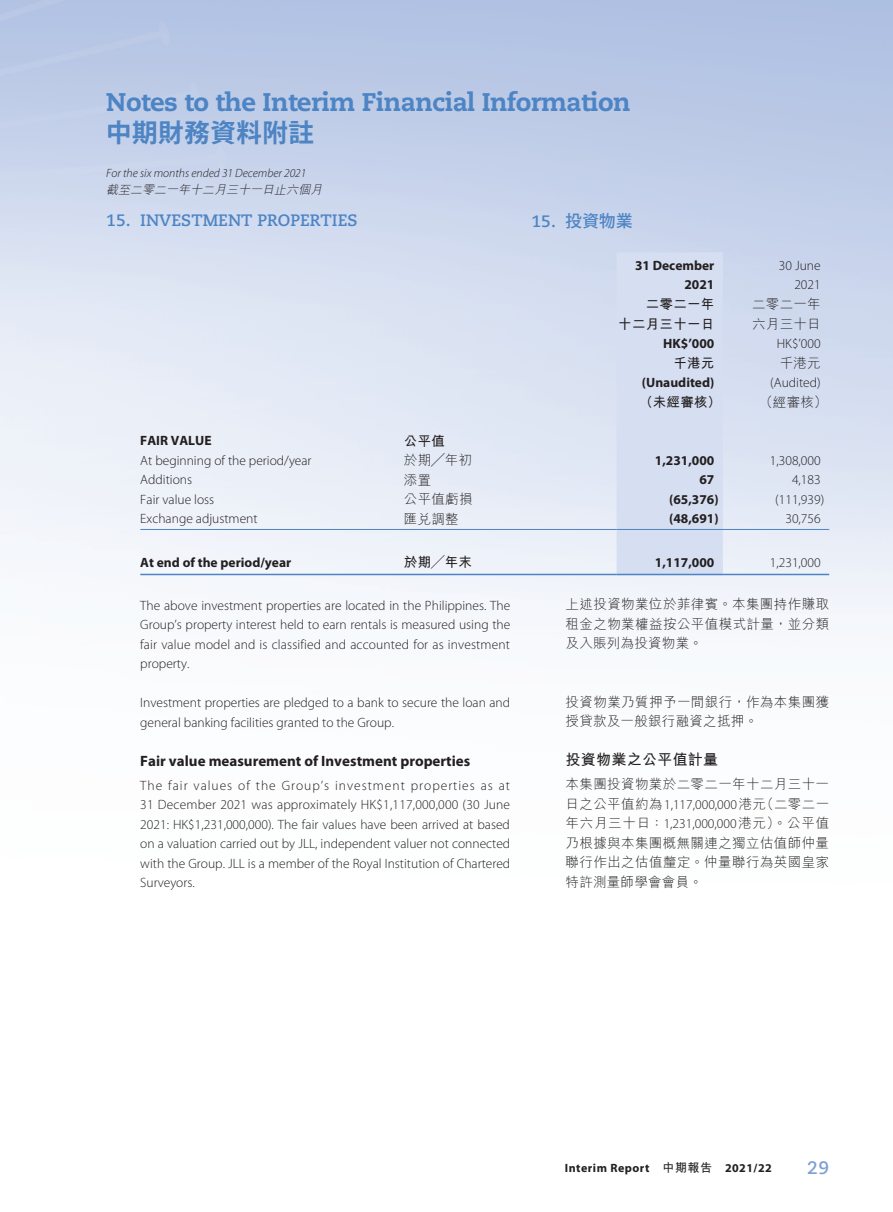
<style>
.page{position:relative;width:893px;height:1212px;background:#fff}
.page>*{position:absolute;margin:0;border:0;box-sizing:border-box;transform-origin:0 0}
.t1{font:800 25.5px "Caecilia LT Std";letter-spacing:-.02em;color:#4d84c4}
.t2{font:700 25.5px "Koz Go Pr 6 N";letter-spacing:.02em;color:#4d84c4}
.t3{font:700 18px "Caecilia LT Std";color:#7fa0d3}
._01_H1_E{font:700 16.5px "Caecilia LT Std";color:#4d84c4}
._001_H1_C{font:500 16.5px "Koz Go Pr 6 N";color:#4d84c4}
._02_H2_E{font:700 15px "Myriad Pro";color:#231f20}
._002_H2_C{font:700 15px "M Hei HK";letter-spacing:.02em;color:#231f20}
._00_txt_E{font:300 13.5px/19.5px "Myriad Pro";color:#231f20;text-align:justify}
._000_txt_C{font:300 13.5px/19.5px "M Hei HK";letter-spacing:.03em;color:#231f20;text-align:justify}
._50_Table_txt{font:300 13.5px "Myriad Pro";color:#231f20}
._50_Table_txt-2{font:700 13.5px "Myriad Pro";color:#231f20}
._50_Table_txt-3{font:300 13.5px "M Hei HK";letter-spacing:.02em;color:#231f20}
._50_Table_txt-4{font:700 13.5px "M Hei HK";letter-spacing:.02em;color:#231f20}
.t4{font:italic 300 12px "Myriad Pro";color:#231f20}
.t5{font:700 12px "Myriad Pro";letter-spacing:.04em;color:#231f20}
.t6{font:italic 300 12px "M Hei HK";color:#231f20}
.s1{font-family:"Caecilia LT Std";font-weight:700}
.s2{font-family:"Myriad Pro"}
.s3{font-family:"M Hei HK"}
</style>
<div class="page">
<div style="left:617px;top:252px;width:106px;height:322px;background:#d6dff1"></div>
<hr style="left:140px;top:529px;width:264px;height:1px;background:#4d84c4">
<hr style="left:404px;top:529px;width:213px;height:1px;background:#4d84c4">
<hr style="left:617px;top:529px;width:106px;height:1px;background:#4d84c4">
<hr style="left:723px;top:529px;width:106px;height:1px;background:#4d84c4">
<hr style="left:140px;top:574px;width:264px;height:1px;background:#4d84c4">
<hr style="left:404px;top:574px;width:213px;height:1px;background:#4d84c4">
<hr style="left:617px;top:574px;width:106px;height:1px;background:#4d84c4">
<hr style="left:723px;top:574px;width:106px;height:1px;background:#4d84c4">
<h1 class="t1" style="left:106px;top:86px;width:526px">Notes to the Interim Financial Information</h1>
<h1 class="t2" style="left:106px;top:118px;width:209px">中期財務資料附註</h1>
<p class="t4" style="left:106px;top:165px;width:202px">For the six months ended 31 December 2021</p>
<p class="t6" style="left:106px;top:183px;width:220px">截至二零二一年十二月三十一日止六個月</p>
<p class="_01_H1_E" style="left:106px;top:211px;width:253px">15. INVESTMENT PROPERTIES</p>
<p class="_001_H1_C" style="left:531px;top:212px;width:103px"><span class="s1">15.</span> 投資物業</p>
<p class="_50_Table_txt-2" style="left:635px;top:256px;width:81px">31 December</p>
<p class="_50_Table_txt-2" style="left:684px;top:276px;width:31px">2021</p>
<p class="_50_Table_txt-4" style="left:646px;top:294px;width:70px">二零二一年</p>
<p class="_50_Table_txt-4" style="left:618px;top:314px;width:98px">十二月三十一日</p>
<p class="_50_Table_txt" style="left:779px;top:257px;width:43px">30 June</p>
<p class="_50_Table_txt" style="left:794px;top:276px;width:28px">2021</p>
<p class="_50_Table_txt-3" style="left:752px;top:297px;width:70px">二零二一年</p>
<p class="_50_Table_txt-3" style="left:752px;top:317px;width:70px">六月三十日</p>
<p class="_50_Table_txt-2" style="left:663px;top:334px;width:53px">HK$’000</p>
<p class="_50_Table_txt" style="left:777px;top:335px;width:45px">HK$’000</p>
<p class="_50_Table_txt-4" style="left:673px;top:353px;width:43px">千港元</p>
<p class="_50_Table_txt-3" style="left:780px;top:356px;width:43px">千港元</p>
<p class="_50_Table_txt-2" style="left:642px;top:373px;width:74px">(Unaudited)</p>
<p class="_50_Table_txt" style="left:770px;top:374px;width:52px">(Audited)</p>
<p class="_50_Table_txt-4" style="left:639px;top:392px;width:83px">（未經審核）</p>
<p class="_50_Table_txt-3" style="left:759px;top:395px;width:70px">（經審核）</p>
<p class="_50_Table_txt-2" style="left:140px;top:432px;width:73px">FAIR VALUE</p>
<p class="_50_Table_txt-4" style="left:404px;top:431px;width:43px">公平值</p>
<p class="_50_Table_txt" style="left:140px;top:452px;width:173px">At beginning of the period/year</p>
<p class="_50_Table_txt-3" style="left:404px;top:453px;width:70px">於期╱年初</p>
<p class="_50_Table_txt-2" style="left:655px;top:451px;width:61px">1,231,000</p>
<p class="_50_Table_txt" style="left:770px;top:452px;width:52px">1,308,000</p>
<p class="_50_Table_txt" style="left:140px;top:471px;width:53px">Additions</p>
<p class="_50_Table_txt-3" style="left:404px;top:473px;width:29px">添置</p>
<p class="_50_Table_txt-2" style="left:699px;top:471px;width:16px">67</p>
<p class="_50_Table_txt" style="left:792px;top:471px;width:30px">4,183</p>
<p class="_50_Table_txt" style="left:140px;top:491px;width:76px">Fair value loss</p>
<p class="_50_Table_txt-3" style="left:404px;top:492px;width:70px">公平值虧損</p>
<p class="_50_Table_txt-2" style="left:669px;top:490px;width:51px">(65,376)</p>
<p class="_50_Table_txt" style="left:775px;top:491px;width:51px">(111,939)</p>
<p class="_50_Table_txt" style="left:140px;top:510px;width:119px">Exchange adjustment</p>
<p class="_50_Table_txt-3" style="left:404px;top:512px;width:56px">匯兌調整</p>
<p class="_50_Table_txt-2" style="left:669px;top:510px;width:51px">(48,691)</p>
<p class="_50_Table_txt" style="left:785px;top:510px;width:37px">30,756</p>
<p class="_50_Table_txt-2" style="left:140px;top:553px;width:152px">At end of the period/year</p>
<p class="_50_Table_txt-4" style="left:404px;top:552px;width:70px">於期╱年末</p>
<p class="_50_Table_txt-2" style="left:655px;top:553px;width:61px">1,117,000</p>
<p class="_50_Table_txt" style="left:770px;top:554px;width:52px">1,231,000</p>
<p class="_00_txt_E" style="left:140px;top:595px;width:371px">The above investment properties are located in the Philippines. The Group’s property interest held to earn rentals is measured using the fair value model and is classified and accounted for as investment property.</p>
<p class="_00_txt_E" style="left:140px;top:693px;width:371px">Investment properties are pledged to a bank to secure the loan and general banking facilities granted to the Group.</p>
<p class="_02_H2_E" style="left:140px;top:751px;width:331px">Fair value measurement of Investment properties</p>
<p class="_00_txt_E" style="left:140px;top:775px;width:371px">The fair values of the Group’s investment properties as at 31 December 2021 was approximately HK$1,117,000,000 (30 June 2021: HK$1,231,000,000). The fair values have been arrived at based on a valuation carried out by JLL, independent valuer not connected with the Group. JLL is a member of the Royal Institution of Chartered Surveyors.</p>
<p class="_000_txt_C" style="left:565px;top:594px;width:265px">上述投資物業位於菲律賓。本集團持作賺取租金之物業權益按公平值模式計量，並分類及入賬列為投資物業。</p>
<p class="_000_txt_C" style="left:565px;top:692px;width:265px">投資物業乃質押予一間銀行，作為本集團獲授貸款及一般銀行融資之抵押。</p>
<p class="_002_H2_C" style="left:565px;top:749px;width:154px">投資物業之公平值計量</p>
<p class="_000_txt_C" style="left:565px;top:774px;width:265px">本集團投資物業於二零二一年十二月三十一日之公平值約為<span class="s2">1,117,000,000</span>港元（二零二一年六月三十日：<span class="s2">1,231,000,000</span>港元）。公平值乃根據與本集團概無關連之獨立估值師仲量聯行作出之估值釐定。仲量聯行為英國皇家特許測量師學會會員。</p>
<p class="t5" style="left:565px;top:1160px;width:208px">Interim Report <span class="s3">中期報告</span> 2021/22</p>
<h2 class="t3" style="left:807px;top:1157px;width:24px">29</h2>
</div>
